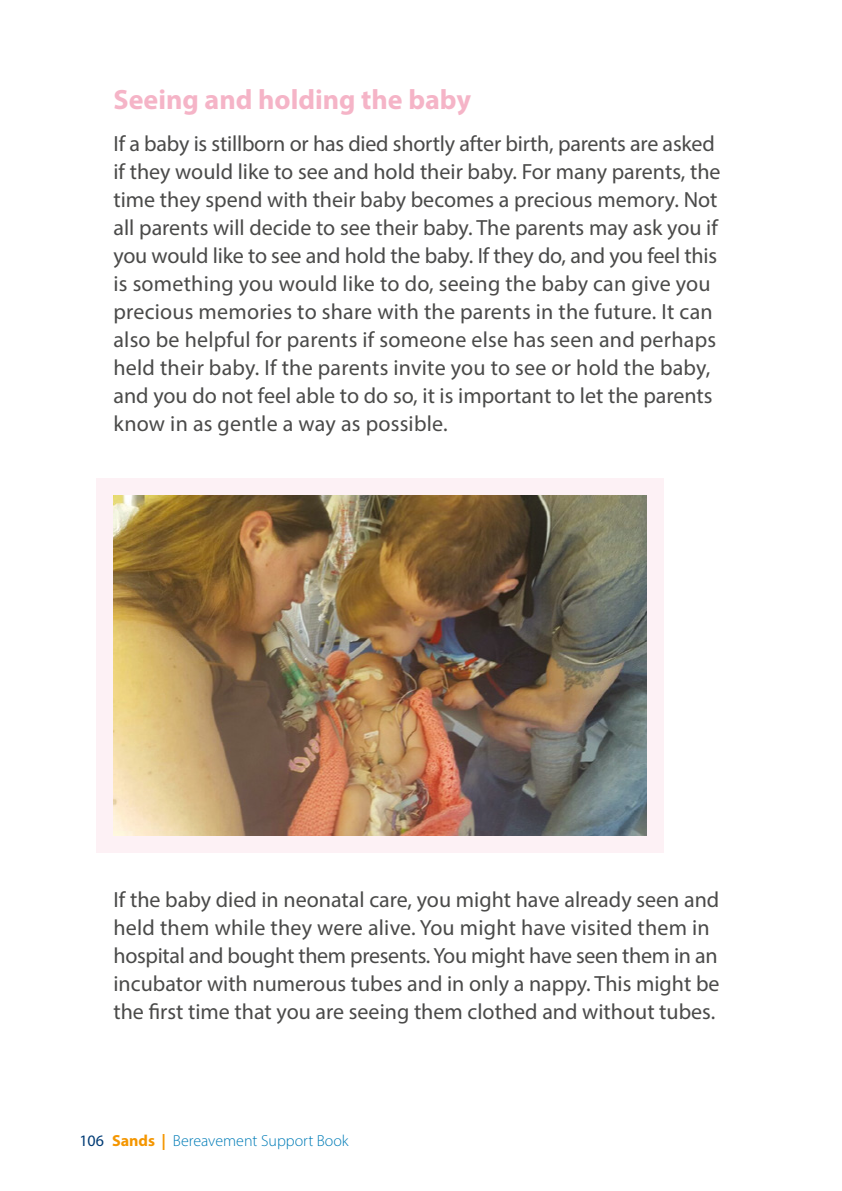
<style>
.page{position:relative;width:842px;height:1191px;background:#fff}
.page>*{position:absolute;margin:0;border:0;box-sizing:border-box;transform-origin:0 0}
.t1{font:700 28px "Myriad Pro";color:#f5b4c7}
.t2{font:22px/28px "Myriad Pro";color:#4a4a49}
.t3{font:300 16px "Myriad Pro";color:#007cb7}
.s1{font-weight:400;color:#003b75}
.s2{font-weight:700;color:#f49600}
</style>
<div class="page">
<div style="left:96px;top:478px;width:567px;height:375px;background:#fdf1f5"></div>
<img style="left:113px;top:495px;width:533px;height:341px">
<p class="t1" style="left:113px;top:81px;width:359px">Seeing and holding the baby</p>
<p class="t2" style="left:113px;top:129px;width:608px">If a baby is stillborn or has died shortly after birth, parents are asked if they would like to see and hold their baby. For many parents, the time they spend with their baby becomes a precious memory. Not all parents will decide to see their baby. The parents may ask you if you would like to see and hold the baby. If they do, and you feel this is something you would like to do, seeing the baby can give you precious memories to share with the parents in the future. It can also be helpful for parents if someone else has seen and perhaps held their baby. If the parents invite you to see or hold the baby, and you do not feel able to do so, it is important to let the parents know in as gentle a way as possible.</p>
<p class="t2" style="left:113px;top:885px;width:607px">If the baby died in neonatal care, you might have already seen and held them while they were alive. You might have visited them in hospital and bought them presents. You might have seen them in an incubator with numerous tubes and in only a nappy. This might be the first time that you are seeing them clothed and without tubes.</p>
<p class="t3" style="left:79px;top:1130px;width:271px"><span class="s1">106</span> <span class="s2">Sands |</span> Bereavement Support Book</p>
</div>
